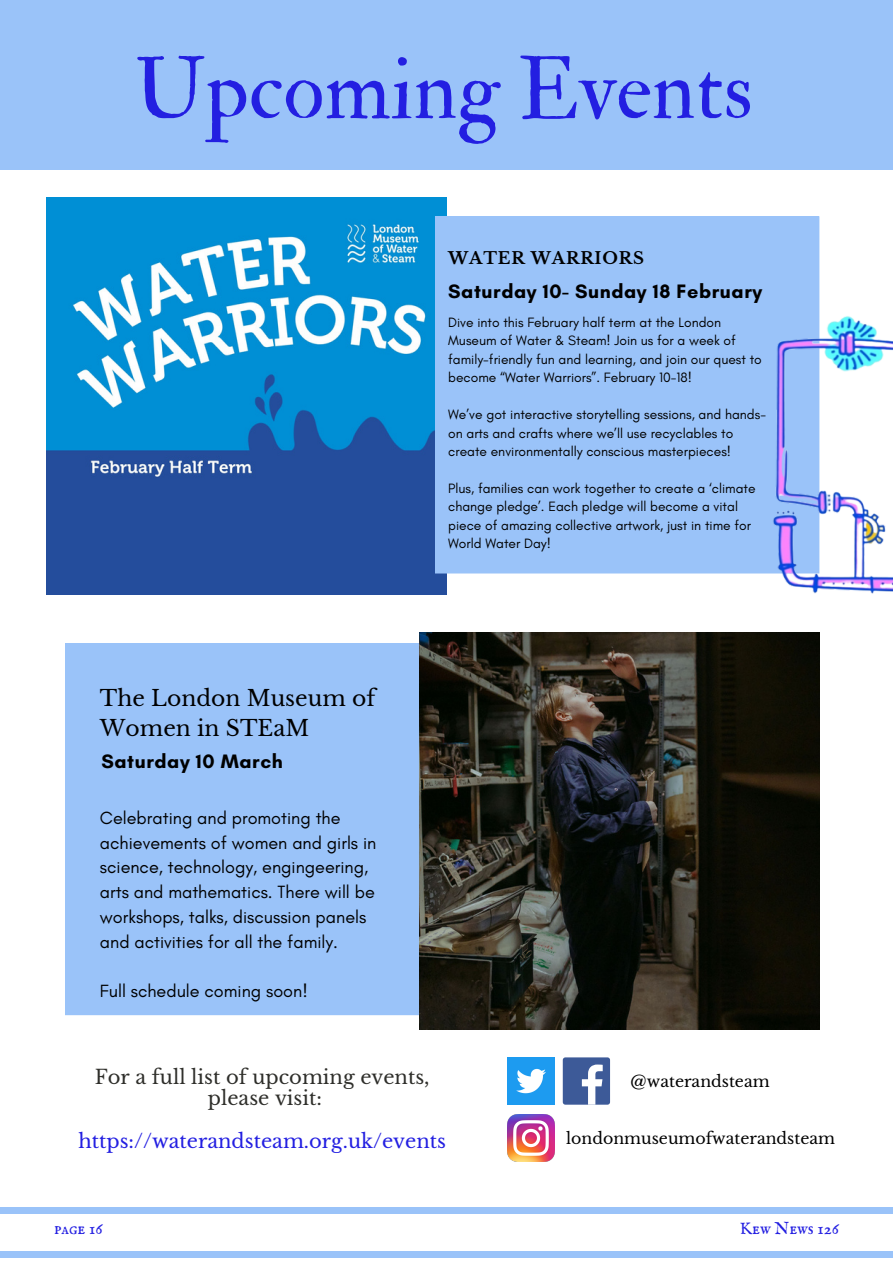
<style>
.page{position:relative;width:893px;height:1264px;background:#fff}
.page>*{position:absolute;margin:0;border:0;box-sizing:border-box;transform-origin:0 0}
.t1{font:85.5px "IM FELL Double Pica Roman";color:#231fe1}
.t2{font:21.9px/30.3px "Libre Baskerville";color:#000}
.t3{font:700 19.8px "Glacial Indifference";letter-spacing:.03em;color:#000}
.t4{font:19.5px/21.3px "Libre Baskerville";color:#2e2e2a;text-align:center}
.t5{font:19.5px "Libre Baskerville";color:#231fe1}
.t6{font:18px/24.8px "Glacial Indifference";color:#000}
.t7{font:17.1px "IM FELL English SC";color:#231fe1}
.t8{font:700 16.5px "Libre Baskerville";letter-spacing:.05em;color:#000}
.t9{font:15.75px "Libre Baskerville";color:#000}
.t10{font:13.8px/18.5px "Glacial Indifference";color:#000}
</style>
<div class="page">
<div style="left:0;top:0;width:892px;height:169px;background:#9ac3f9"></div>
<img style="left:47px;top:197px;width:399px;height:397px">
<div style="left:434px;top:216px;width:385px;height:357px;background:#9ac3f9"></div>
<img style="left:507px;top:1057px;width:47px;height:47px">
<img style="left:507px;top:1114px;width:47px;height:47px">
<div style="left:562px;top:1057px;width:48px;height:47px;background:#3d5a98;border-radius:3px"></div>
<svg style="left:582px;top:1064px;width:20px;height:40px"></svg>
<div style="left:65px;top:643px;width:355px;height:372px;background:#9ac3f9"></div>
<img style="left:770px;top:315px;width:122px;height:279px">
<img style="left:420px;top:632px;width:399px;height:397px">
<div style="left:0;top:1207px;width:892px;height:6px;background:#9ac3f9"></div>
<div style="left:0;top:1251px;width:892px;height:6px;background:#9ac3f9"></div>
<p class="t1" style="left:134px;top:38px;width:620px">Upcoming Events</p>
<p class="t8" style="left:448px;top:248px;width:197px">WATER WARRIORS</p>
<p class="t3" style="left:448px;top:279px;width:315px">Saturday 10- Sunday 18 February</p>
<p class="t2" style="left:100px;top:682px;width:277px">The London Museum of<br>Women in STEaM</p>
<h6 class="t3" style="left:101px;top:749px;width:183px">Saturday 10 March</h6>
<h3 class="t6" style="left:100px;top:805px;width:278px">Celebrating and promoting the achievements of women and girls in science, technology, engingeering, arts and mathematics. There will be workshops, talks, discussion panels and activities for all the family.</h3>
<h4 class="t6" style="left:100px;top:978px;width:209px">Full schedule coming soon!</h4>
<h4 class="t10" style="left:448px;top:313px;width:315px">Dive into this February half term at the London Museum of Water &amp; Steam! Join us for a week of family-friendly fun and learning, and join our quest to become “Water Warriors”. February 10-18!</h4>
<h4 class="t10" style="left:448px;top:405px;width:319px">We’ve got interactive storytelling sessions, and hands&shy;on arts and crafts where we’ll use recyclables to create environmentally conscious masterpieces!</h4>
<p class="t10" style="left:448px;top:479px;width:309px">Plus, families can work together to create a ‘climate change pledge’. Each pledge will become a vital piece of amazing collective artwork, just in time for World Water Day!</p>
<p class="t4" style="left:95px;top:1066px;width:336px">For a full list of upcoming events, please visit:</p>
<p class="t5" style="left:78px;top:1128px;width:369px">https://waterandsteam.org.uk/events</p>
<h2 class="t9" style="left:630px;top:1071px;width:140px">@waterandsteam</h2>
<h5 class="t9" style="left:566px;top:1128px;width:270px">londonmuseumofwaterandsteam</h5>
<h6 class="t7" style="left:54px;top:1218px;width:50px">page 16</h6>
<p class="t7" style="left:739px;top:1218px;width:101px">Kew News 126</p>
</div>
